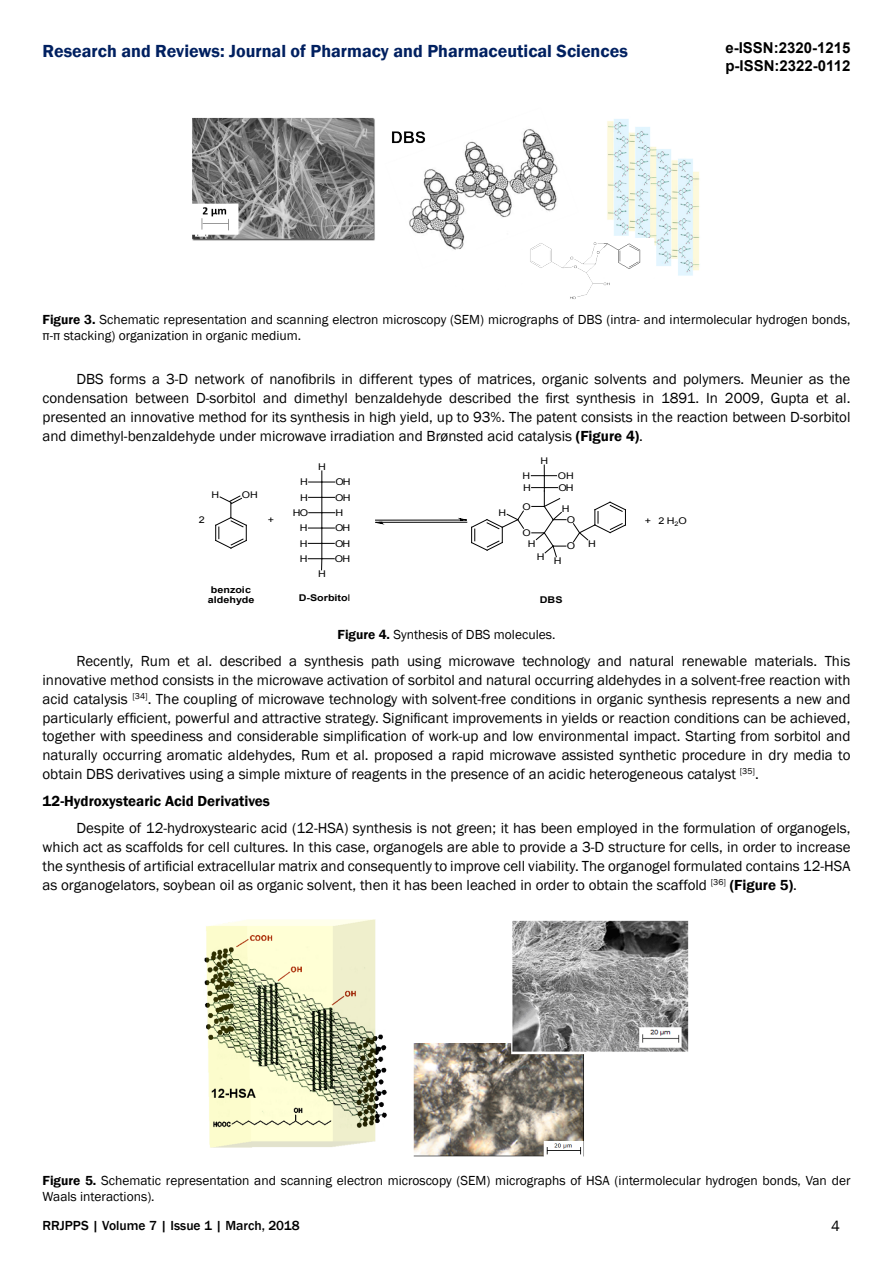
<style>
.page{position:relative;width:893px;height:1263px;background:#fff}
.page>*{position:absolute;margin:0;border:0;box-sizing:border-box;transform-origin:0 0}
.t1{font:600 18px "Franklin Gothic";color:#002060}
.t2{font:15px/18.8px "Franklin Gothic";color:#000;text-align:justify}
.t3{font:700 15px/18px "Arial";color:#000}
.t4{font:600 15px "Franklin Gothic";color:#000}
.t5{font:13.5px/16.2px "Franklin Gothic";color:#000}
.t6{font:500 13.5px "Franklin Gothic";color:#000}
.t7{font:9.3px "Arial";letter-spacing:-.085em;color:#000;scale:1.16 1}
.t8{font:700 9.3px/10.6px "Arial";color:#000;text-align:center;scale:1.16 1}
.t9{font:9.15px "Arial";color:#000;scale:1.16 1}
.s1{font-weight:600}
.s2{font-weight:400}
</style>
<div class="page">
<img style="left:192px;top:117px;width:508px;height:182px">
<svg style="left:215px;top:495px;width:32px;height:54px"></svg>
<hr style="left:376px;top:520px;width:84px;height:1px;background:#000">
<hr style="left:382px;top:522px;width:85px;height:1px;background:#000">
<svg style="left:375px;top:522px;width:10px;height:3px"></svg>
<svg style="left:308px;top:471px;width:27px;height:99px"></svg>
<svg style="left:573px;top:501px;width:53px;height:42px"></svg>
<svg style="left:457px;top:510px;width:67px;height:41px"></svg>
<svg style="left:531px;top:465px;width:35px;height:92px"></svg>
<img style="left:204px;top:919px;width:485px;height:238px">
<p class="t1" style="left:43px;top:40px;width:587px">Research and Reviews: Journal of Pharmacy and Pharmaceutical Sciences</p>
<p class="t3" style="left:725px;top:40px;width:127px">e-ISSN:2320-1215 p-ISSN:2322-0112</p>
<p class="t5" style="left:43px;top:312px;width:809px"><span class="s1">Figure 3.</span> Schematic representation and scanning electron microscopy (SEM) micrographs of DBS (intra- and intermolecular hydrogen bonds, π-π stacking) organization in organic medium.</p>
<p class="t2" style="left:43px;top:370px;width:809px;text-indent:34px">DBS forms a 3-D network of nanofibrils in different types of matrices, organic solvents and polymers. Meunier as the condensation between D-sorbitol and dimethyl benzaldehyde described the first synthesis in 1891. In 2009, Gupta et al. presented an innovative method for its synthesis in high yield, up to 93%. The patent consists in the reaction between D-sorbitol and dimethyl-benzaldehyde under microwave irradiation and Brønsted acid catalysis <span class="s1">(Figure 4)</span>.</p>
<p class="t7" style="left:318px;top:461px;width:8px">H</p>
<p class="t9" style="left:541px;top:455px;width:8px">H</p>
<p class="t9" style="left:523px;top:470px;width:8px">H</p>
<p class="t9" style="left:558px;top:470px;width:15px">OH</p>
<p class="t7" style="left:562px;top:503px;width:8px">H</p>
<p class="t7" style="left:528px;top:538px;width:8px">H</p>
<p class="t7" style="left:588px;top:537px;width:8px">H</p>
<p class="t7" style="left:300px;top:476px;width:8px">H</p>
<p class="t7" style="left:335px;top:476px;width:15px">OH</p>
<p class="t7" style="left:300px;top:491px;width:8px">H</p>
<p class="t7" style="left:335px;top:491px;width:15px">OH</p>
<p class="t7" style="left:293px;top:507px;width:15px">HO</p>
<p class="t7" style="left:335px;top:507px;width:8px">H</p>
<p class="t7" style="left:300px;top:522px;width:8px">H</p>
<p class="t7" style="left:335px;top:522px;width:15px">OH</p>
<p class="t7" style="left:300px;top:537px;width:8px">H</p>
<p class="t7" style="left:335px;top:537px;width:15px">OH</p>
<p class="t7" style="left:300px;top:553px;width:8px">H</p>
<p class="t7" style="left:335px;top:553px;width:15px">OH</p>
<p class="t7" style="left:318px;top:568px;width:8px">H</p>
<p class="t7" style="left:523px;top:481px;width:8px">H</p>
<p class="t7" style="left:558px;top:481px;width:15px">OH</p>
<p class="t9" style="left:212px;top:489px;width:8px">H</p>
<p class="t9" style="left:242px;top:489px;width:15px">OH</p>
<p class="t9" style="left:522px;top:501px;width:9px">O</p>
<p class="t9" style="left:499px;top:506px;width:8px">H</p>
<p class="t7" style="left:567px;top:514px;width:9px">O</p>
<p class="t7" style="left:199px;top:514px;width:7px">2</p>
<p class="t7" style="left:268px;top:514px;width:7px">+</p>
<p class="t7" style="left:645px;top:514px;width:38px">+ 2 H<sub>2</sub>O</p>
<p class="t9" style="left:522px;top:527px;width:9px">O</p>
<p class="t7" style="left:567px;top:540px;width:9px">O</p>
<p class="t7" style="left:537px;top:553px;width:23px">H H</p>
<p class="t8" style="left:208px;top:584px;width:42px">benzoic aldehyde</p>
<p class="t8" style="left:299px;top:592px;width:46px">D-Sorbito<span class="s2">l</span></p>
<p class="t8" style="left:540px;top:594px;width:21px">DBS</p>
<p class="t5" style="left:338px;top:627px;width:219px"><span class="s1">Figure 4.</span> Synthesis of DBS molecules.</p>
<p class="t2" style="left:43px;top:652px;width:809px;text-indent:34px">Recently, Rum et al. described a synthesis path using microwave technology and natural renewable materials. This innovative method consists in the microwave activation of sorbitol and natural occurring aldehydes in a solvent-free reaction with acid catalysis <sup>[34]</sup>. The coupling of microwave technology with solvent-free conditions in organic synthesis represents a new and particularly efficient, powerful and attractive strategy. Significant improvements in yields or reaction conditions can be achieved, together with speediness and considerable simplification of work-up and low environmental impact. Starting from sorbitol and naturally occurring aromatic aldehydes, Rum et al. proposed a rapid microwave assisted synthetic procedure in dry media to obtain DBS derivatives using a simple mixture of reagents in the presence of an acidic heterogeneous catalyst <sup>[35]</sup>.</p>
<p class="t4" style="left:43px;top:792px;width:229px">12-Hydroxystearic Acid Derivatives</p>
<p class="t2" style="left:43px;top:819px;width:809px;text-indent:34px">Despite of 12-hydroxystearic acid (12-HSA) synthesis is not green; it has been employed in the formulation of organogels, which act as scaffolds for cell cultures. In this case, organogels are able to provide a 3-D structure for cells, in order to increase the synthesis of artificial extracellular matrix and consequently to improve cell viability. The organogel formulated contains 12-HSA as organogelators, soybean oil as organic solvent, then it has been leached in order to obtain the scaffold <sup>[36]</sup> <span class="s1">(Figure 5)</span>.</p>
<p class="t5" style="left:43px;top:1172px;width:809px"><span class="s1">Figure 5.</span> Schematic representation and scanning electron microscopy (SEM) micrographs of HSA (intermolecular hydrogen bonds, Van der<br>Waals interactions).</p>
<p class="t6" style="left:43px;top:1217px;width:259px">RRJPPS | Volume 7 | Issue 1 | March, 2018</p>
<p class="t2" style="left:831px;top:1217px;width:10px">4</p>
</div>
